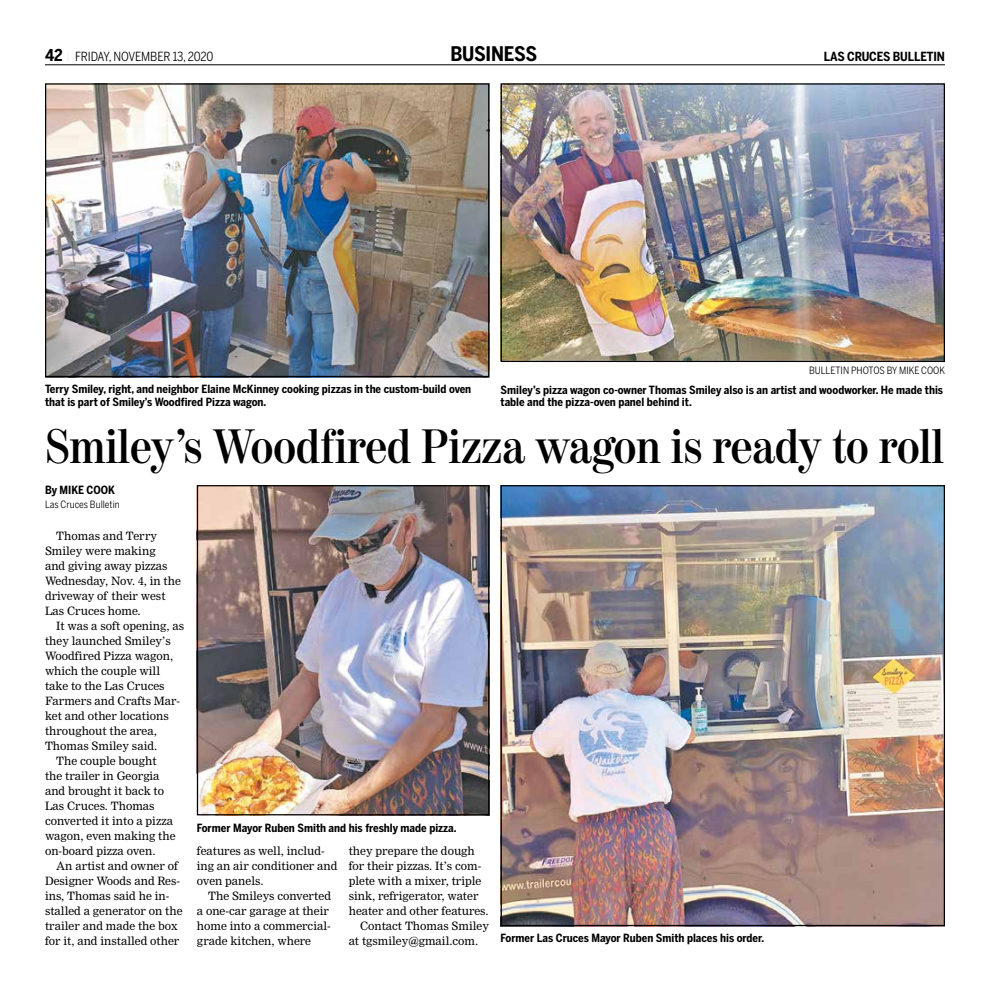
<style>
.page{position:relative;width:990px;height:990px;background:#fff}
.page>*{position:absolute;margin:0;border:0;box-sizing:border-box;transform-origin:0 0}
.t1{font:600 48px "Moderno FB Cond";color:#000}
.t2{font:700 20px "Benton Sans Cond";letter-spacing:-.015em;color:#000}
.t3{font:12.5px "Benton Sans Cond";letter-spacing:-.01em;color:#000}
.t4{font:700 12.5px "Benton Sans Cond";letter-spacing:-.01em;color:#000}
.t5{font:11.25px/15px "Nimrod MT Std";color:#000}
.t6{font:700 11.25px/12.5px "Benton Sans Cond";color:#000}
.t7{font:10px "Benton Sans Cond";color:#000}
.s1{font-weight:700;font-size:16.25px}
.s2{font-family:"Myriad Pro";font-stretch:condensed;font-size:10px;color:#e9e5e4}
</style>
<div class="page">
<img style="left:503px;top:85px;width:440px;height:275px">
<div style="left:501px;top:83px;width:444px;height:279px;border:1px solid #000"></div>
<img style="left:47px;top:85px;width:440px;height:290px">
<div style="left:45px;top:83px;width:444px;height:294px;border:1px solid #000"></div>
<img style="left:503px;top:487px;width:440px;height:437px">
<img style="left:199px;top:487px;width:288px;height:326px">
<div style="left:197px;top:485px;width:292px;height:330px;border:1px solid #000"></div>
<hr style="left:45px;top:64px;width:900px;height:1px;background:#000">
<p class="t3" style="left:45px;top:49px;width:170px"><span class="s1">42</span> <span class="s2">|</span> FRIDAY, NOVEMBER 13, 2020</p>
<h2 class="t2" style="left:451px;top:42px;width:88px">BUSINESS</h2>
<p class="t4" style="left:824px;top:49px;width:123px">LAS CRUCES BULLETIN</p>
<p class="t6" style="left:45px;top:383px;width:428px">Terry Smiley, right, and neighbor Elaine McKinney cooking pizzas in the custom-build oven that is part of Smiley’s Woodfired Pizza wagon.</p>
<p class="t7" style="left:809px;top:365px;width:137px">BULLETIN PHOTOS BY MIKE COOK</p>
<p class="t6" style="left:501px;top:383px;width:444px">Smiley’s pizza wagon co-owner Thomas Smiley also is an artist and woodworker. He made this table and the pizza-oven panel behind it.</p>
<h1 class="t1" style="left:45px;top:420px;width:900px">Smiley’s Woodfired Pizza wagon is ready to roll</h1>
<p class="t6" style="left:45px;top:484px;width:71px">By MIKE COOK</p>
<p class="t7" style="left:45px;top:498px;width:76px">Las Cruces Bulletin</p>
<p class="t5" style="left:45px;top:529px;width:137px;text-indent:11px">Thomas and Terry<br>Smiley were making<br>and giving away pizzas<br>Wednesday, Nov. 4, in the driveway of their west<br>Las Cruces home.</p>
<p class="t5" style="left:56px;top:619px;width:129px">It was a soft opening, as</p>
<p class="t5" style="left:45px;top:634px;width:127px">they launched Smiley’s</p>
<p class="t5" style="left:45px;top:649px;width:130px">Woodfired Pizza wagon,</p>
<p class="t5" style="left:45px;top:664px;width:117px">which the couple will</p>
<p class="t5" style="left:45px;top:679px;width:121px">take to the Las Cruces</p>
<p class="t5" style="left:45px;top:694px;width:137px">Farmers and Crafts Mar-</p>
<p class="t5" style="left:45px;top:709px;width:125px">ket and other locations</p>
<p class="t5" style="left:45px;top:724px;width:113px">throughout the area,</p>
<p class="t5" style="left:45px;top:739px;width:114px">Thomas Smiley said.</p>
<p class="t5" style="left:56px;top:754px;width:102px">The couple bought</p>
<p class="t5" style="left:45px;top:769px;width:116px">the trailer in Georgia</p>
<p class="t5" style="left:45px;top:784px;width:121px">and brought it back to</p>
<p class="t5" style="left:45px;top:799px;width:111px">Las Cruces. Thomas</p>
<p class="t5" style="left:45px;top:814px;width:130px">converted it into a pizza</p>
<p class="t5" style="left:45px;top:829px;width:132px">wagon, even making the</p>
<p class="t5" style="left:45px;top:844px;width:112px">on-board pizza oven.</p>
<p class="t5" style="left:56px;top:858px;width:123px">An artist and owner of</p>
<p class="t5" style="left:45px;top:873px;width:137px">Designer Woods and Res-</p>
<p class="t5" style="left:45px;top:888px;width:126px">ins, Thomas said he in-</p>
<p class="t5" style="left:45px;top:903px;width:139px">stalled a generator on the</p>
<p class="t5" style="left:45px;top:918px;width:134px">trailer and made the box</p>
<p class="t5" style="left:45px;top:933px;width:136px">for it, and installed other</p>
<p class="t6" style="left:197px;top:821px;width:261px">Former Mayor Ruben Smith and his freshly made pizza.</p>
<p class="t5" style="left:349px;top:843px;width:127px">they prepare the dough</p>
<p class="t5" style="left:349px;top:858px;width:134px">for their pizzas. It’s com-</p>
<p class="t5" style="left:349px;top:873px;width:134px">plete with a mixer, triple</p>
<p class="t5" style="left:349px;top:888px;width:131px">sink, refrigerator, water</p>
<p class="t5" style="left:349px;top:903px;width:141px">heater and other features.</p>
<p class="t5" style="left:360px;top:918px;width:131px">Contact Thomas Smiley</p>
<p class="t5" style="left:349px;top:933px;width:131px">at tgsmiley@gmail.com.</p>
<p class="t5" style="left:197px;top:843px;width:142px">features as well, includ&shy;ing an air conditioner and oven panels.</p>
<p class="t5" style="left:197px;top:888px;width:136px;text-indent:11px">The Smileys converted a one-car garage at their home into a commercial&shy;grade kitchen, where</p>
<p class="t6" style="left:501px;top:932px;width:265px">Former Las Cruces Mayor Ruben Smith places his order.</p>
</div>
